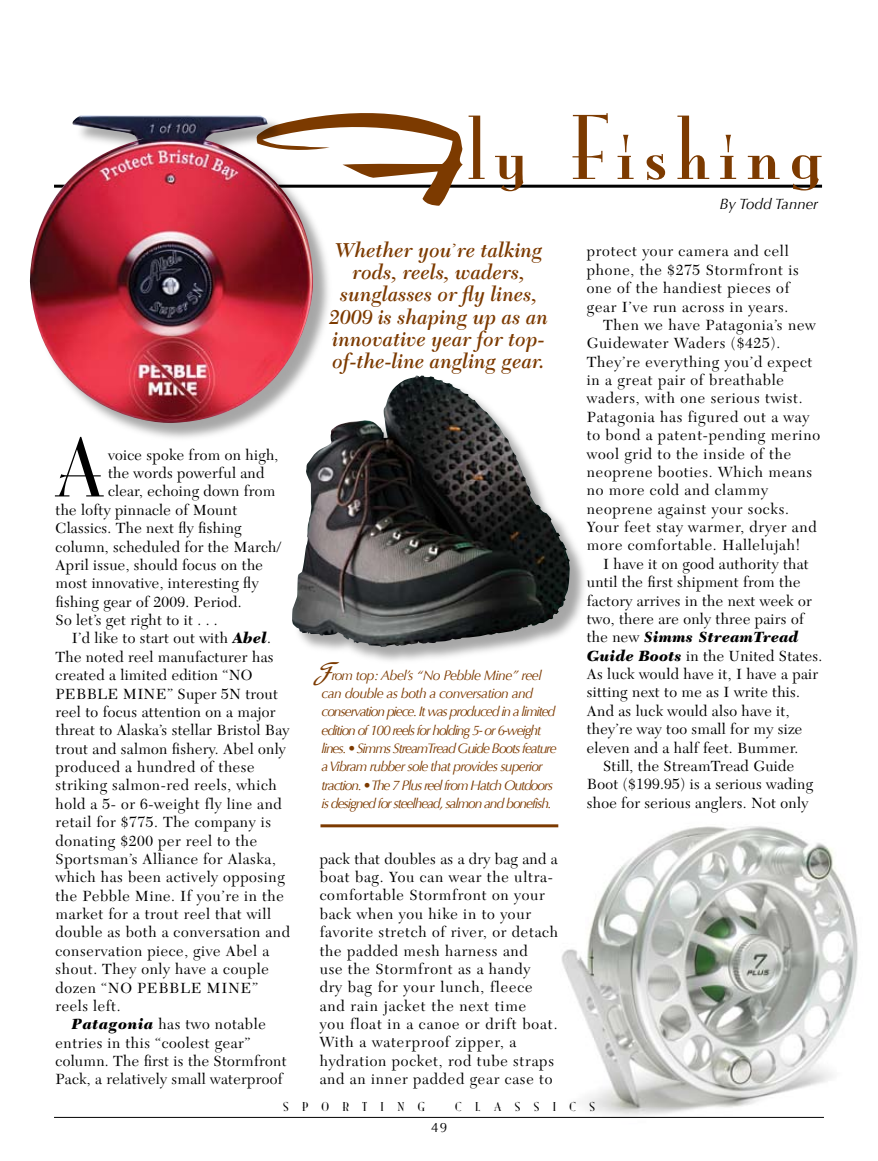
<style>
.page{position:relative;width:878px;height:1161px;background:#fff}
.page>*{position:absolute;margin:0;border:0;box-sizing:border-box;transform-origin:0 0}
.t1{font:96px "Mona Lisa Solid";letter-spacing:.1em;color:#7c3a00}
.t2{font:89.4px "Mona Lisa Solid";color:#000}
.t3{font:32.4px "Amorinda";color:#7c3a00;scale:.83 1}
.t4{font:italic 600 21px/22.2px "New Caledonia";color:#7c3a00;text-align:center}
.t5{font:15.3px/18.3px "New Caledonia";letter-spacing:.04em;color:#000}
.t6{font:15.3px "New Caledonia";letter-spacing:.02em;color:#000}
.t7{font:italic 900 15.3px "New Caledonia";letter-spacing:.02em;color:#000}
.t8{font:italic 15px "Optima";color:#000}
.t9{font:italic 13.8px/18.5px "Optima";letter-spacing:-.08em;color:#7c3a00}
.t10{font:13.5px "Mona Lisa Solid";letter-spacing:1em;color:#000}
.t11{font:13.5px "Optima";color:#000}
.s1{font-family:"Dragonwick";font-size:121.65px}
.s2{font-weight:400;font-style:normal;font-size:19.8px}
.s3{font-weight:900;font-style:italic}
.s4{font-weight:400;font-style:normal}
</style>
<div class="page">
<img style="left:518px;top:824px;width:340px;height:293px">
<hr style="left:54px;top:1117px;width:770px;height:1px;background:#000">
<hr style="left:54px;top:185px;width:768px;height:3px;background:#000">
<div style="left:31px;top:116px;width:302px;height:328px;background:#000;opacity:.35"></div>
<img style="left:29px;top:115px;width:285px;height:309px">
<div style="left:293px;top:377px;width:297px;height:290px;background:#000;opacity:.35"></div>
<img style="left:305px;top:376px;width:264px;height:268px">
<div style="left:320px;top:665px;width:238px;height:148px;background:#fff"></div>
<hr style="left:320px;top:824px;width:238px;height:3px;background:#7c3a00">
<h1 class="t1" style="left:246px;top:100px;width:577px"><span class="s1">F</span>ly Fishing</h1>
<p class="t8" style="left:719px;top:195px;width:100px">By Todd Tanner</p>
<h3 class="t4" style="left:329px;top:240px;width:221px">Whether you<span class="s2">’</span>re talking rods, reels, waders, sunglasses or fly lines,<br>2009 is shaping up as an innovative year for top&shy;of-the-line angling gear.</h3>
<h2 class="t2" style="left:56px;top:423px;width:49px">A</h2>
<p class="t6" style="left:108px;top:446px;width:172px">voice spoke from on high,</p>
<p class="t6" style="left:108px;top:464px;width:158px">the words powerful and</p>
<p class="t6" style="left:108px;top:483px;width:169px">clear, echoing down from</p>
<p class="t6" style="left:56px;top:501px;width:183px">the lofty pinnacle of Mount</p>
<p class="t6" style="left:56px;top:519px;width:188px">Classics. The next fly fishing</p>
<p class="t6" style="left:56px;top:538px;width:227px">column, scheduled for the March/</p>
<p class="t6" style="left:56px;top:556px;width:209px">April issue, should focus on the</p>
<p class="t6" style="left:56px;top:574px;width:205px">most innovative, interesting fly</p>
<p class="t6" style="left:56px;top:593px;width:187px">fishing gear of 2009. Period.</p>
<p class="t6" style="left:56px;top:611px;width:164px">So let’s get right to it . . .</p>
<p class="t6" style="left:72px;top:630px;width:201px">I’d like to start out with <span class="s3">Abel</span>.</p>
<p class="t6" style="left:56px;top:648px;width:219px">The noted reel manufacturer has</p>
<p class="t6" style="left:56px;top:666px;width:199px">created a limited edition “NO</p>
<p class="t6" style="left:56px;top:685px;width:224px">PEBBLE MINE” Super 5N trout</p>
<p class="t6" style="left:56px;top:703px;width:221px">reel to focus attention on a major</p>
<p class="t6" style="left:56px;top:721px;width:235px">threat to Alaska’s stellar Bristol Bay</p>
<p class="t6" style="left:56px;top:740px;width:232px">trout and salmon fishery. Abel only</p>
<p class="t5" style="left:56px;top:758px;width:200px">produced a hundred of these</p>
<p class="t5" style="left:56px;top:777px;width:223px">striking salmon-red reels, which</p>
<p class="t5" style="left:56px;top:795px;width:228px">hold a 5- or 6-weight fly line and</p>
<p class="t5" style="left:56px;top:813px;width:217px">retail for $775. The company is</p>
<p class="t5" style="left:56px;top:832px;width:203px">donating $200 per reel to the</p>
<p class="t5" style="left:56px;top:850px;width:222px">Sportsman’s Alliance for Alaska,</p>
<p class="t5" style="left:56px;top:868px;width:231px">which has been actively opposing</p>
<p class="t5" style="left:56px;top:887px;width:230px">the Pebble Mine. If you’re in the</p>
<p class="t5" style="left:56px;top:905px;width:217px">market for a trout reel that will</p>
<p class="t5" style="left:56px;top:924px;width:236px">double as both a conversation and</p>
<p class="t5" style="left:56px;top:942px;width:215px">conservation piece, give Abel a</p>
<p class="t5" style="left:56px;top:960px;width:215px">shout. They only have a couple</p>
<p class="t5" style="left:56px;top:979px;width:204px">dozen “NO PEBBLE MINE”</p>
<p class="t5" style="left:56px;top:997px;width:67px">reels left.</p>
<p class="t5" style="left:72px;top:1015px;width:195px"><span class="s3">Patagonia</span> has two notable</p>
<p class="t5" style="left:56px;top:1034px;width:196px">entries in this “coolest gear”</p>
<p class="t6" style="left:56px;top:1052px;width:233px">column. The first is the Stormfront</p>
<p class="t6" style="left:56px;top:1071px;width:228px">Pack, a relatively small waterproof</p>
<h3 class="t3" style="left:319px;top:656px;width:14px">F</h3>
<p class="t9" style="left:321px;top:666px;width:237px;text-indent:10px">rom top: Abel’s “No Pebble Mine” reel can double as both a conversation and conservation piece. It was produced in a limited edition of 100 reels for holding 5- or 6-weight lines. • Simms StreamTread Guide Boots feature a Vibram rubber sole that provides superior traction. • The 7 Plus reel from Hatch Outdoors is designed for steelhead, salmon and bonefish.</p>
<p class="t5" style="left:320px;top:850px;width:240px">pack that doubles as a dry bag and a boat bag. You can wear the ultra&shy;comfortable Stormfront on your back when you hike in to your favorite stretch of river, or detach the padded mesh harness and<br>use the Stormfront as a handy<br>dry bag for your lunch, fleece and rain jacket the next time<br>you float in a canoe or drift boat.<br>With a waterproof zipper, a hydration pocket, rod tube straps and an inner padded gear case to</p>
<p class="t5" style="left:586px;top:243px;width:203px">protect your camera and cell</p>
<p class="t5" style="left:586px;top:261px;width:213px">phone, the $275 Stormfront is</p>
<p class="t5" style="left:586px;top:279px;width:204px">one of the handiest pieces of</p>
<p class="t5" style="left:586px;top:298px;width:203px">gear I’ve run across in years.</p>
<p class="t5" style="left:603px;top:316px;width:214px">Then we have Patagonia’s new</p>
<p class="t5" style="left:586px;top:334px;width:195px">Guidewater Waders ($425).</p>
<p class="t5" style="left:586px;top:353px;width:227px">They’re everything you’d expect</p>
<p class="t5" style="left:586px;top:371px;width:198px">in a great pair of breathable</p>
<p class="t5" style="left:586px;top:390px;width:217px">waders, with one serious twist.</p>
<p class="t5" style="left:586px;top:408px;width:224px">Patagonia has figured out a way</p>
<p class="t5" style="left:586px;top:426px;width:235px">to bond a patent-pending merino</p>
<p class="t5" style="left:586px;top:445px;width:206px">wool grid to the inside of the</p>
<p class="t5" style="left:586px;top:463px;width:227px">neoprene booties. Which means</p>
<p class="t5" style="left:586px;top:481px;width:183px">no more cold and clammy</p>
<p class="t5" style="left:586px;top:500px;width:204px">neoprene against your socks.</p>
<p class="t5" style="left:586px;top:518px;width:231px">Your feet stay warmer, dryer and</p>
<p class="t5" style="left:586px;top:537px;width:215px">more comfortable. Hallelujah!</p>
<p class="t6" style="left:603px;top:555px;width:207px">I have it on good authority that</p>
<p class="t6" style="left:586px;top:573px;width:215px">until the first shipment from the</p>
<p class="t6" style="left:586px;top:592px;width:226px">factory arrives in the next week or</p>
<p class="t6" style="left:586px;top:610px;width:218px">two, there are only three pairs of</p>
<p class="t7" style="left:586px;top:628px;width:213px"><span class="s4">the new</span> Simms StreamTread</p>
<p class="t6" style="left:586px;top:647px;width:237px"><span class="s3">Guide Boots</span> in the United States.</p>
<p class="t6" style="left:586px;top:665px;width:233px">As luck would have it, I have a pair</p>
<p class="t6" style="left:586px;top:684px;width:215px">sitting next to me as I write this.</p>
<p class="t6" style="left:586px;top:702px;width:204px">And as luck would also have it,</p>
<p class="t6" style="left:586px;top:720px;width:217px">they’re way too small for my size</p>
<p class="t6" style="left:586px;top:739px;width:213px">eleven and a half feet. Bummer.</p>
<p class="t6" style="left:603px;top:757px;width:193px">Still, the StreamTread Guide</p>
<p class="t6" style="left:586px;top:775px;width:228px">Boot ($199.95) is a serious wading</p>
<p class="t6" style="left:586px;top:794px;width:223px">shoe for serious anglers. Not only</p>
<p class="t10" style="left:283px;top:1100px;width:143px">SPORTING</p>
<p class="t10" style="left:455px;top:1100px;width:141px">CLASSICS</p>
<p class="t11" style="left:431px;top:1120px;width:18px">49</p>
</div>
